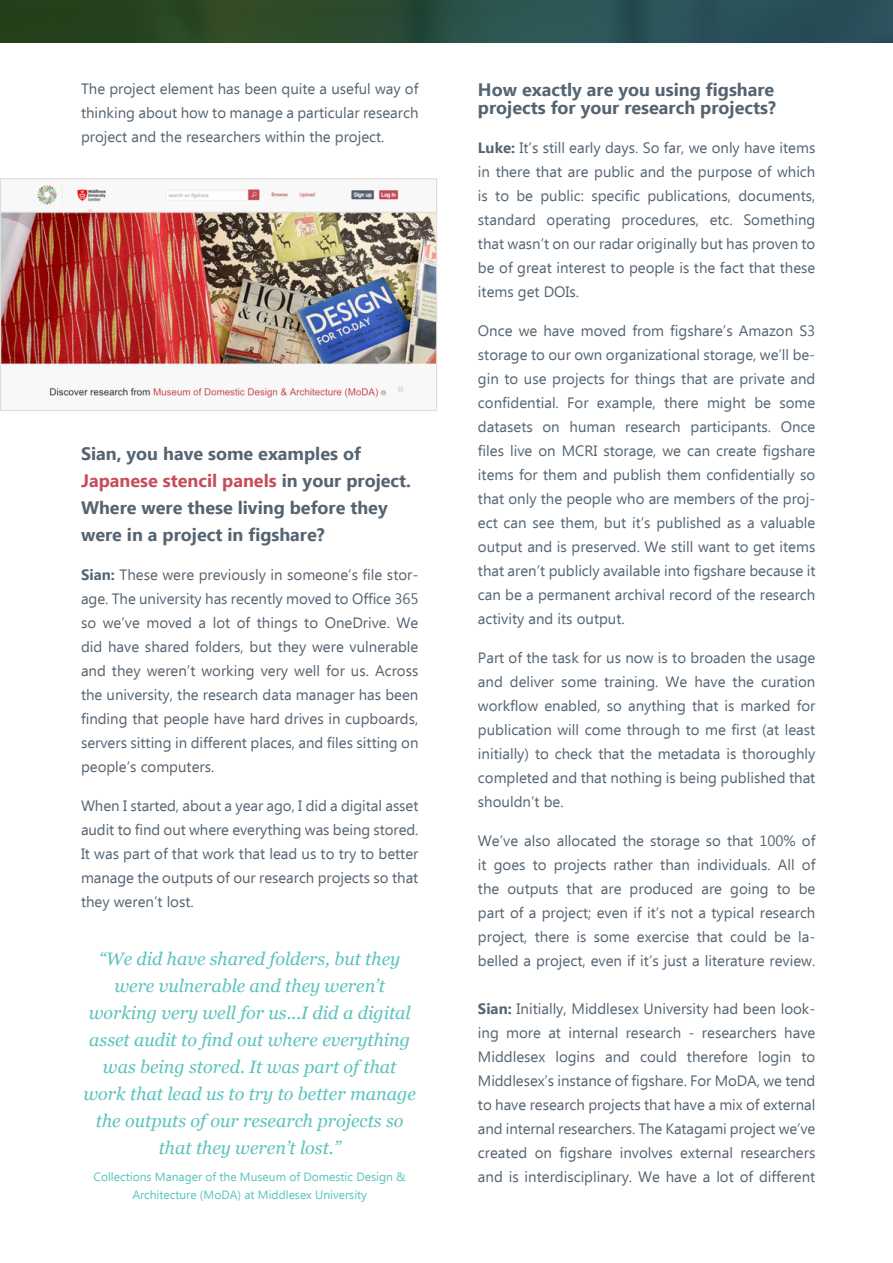
<style>
.page{position:relative;width:893px;height:1263px;background:#fff}
.page>*{position:absolute;margin:0;border:0;box-sizing:border-box;transform-origin:0 0}
.t1{font:italic 18px/27px "Georgia";color:#59c4bc;text-align:center}
.t2{font:700 18px/27px "Ebrima";color:#556471}
.t3{font:15px/24px "Ebrima";color:#556471;text-align:justify}
.t4{font:12px/18px "Ebrima";color:#59c4bc;text-align:center}
.s1{color:#c74d5a}
.s2{font-weight:700}
</style>
<div class="page">
<img style="left:0;top:0;width:893px;height:43px">
<img style="left:2px;top:184px;width:433px;height:214px">
<div style="left:0;top:178px;width:437px;height:233px;border:1px solid #ddddde"></div>
<p class="t3" style="left:81px;top:78px;width:339px">The project element has been quite a useful way of thinking about how to manage a particular research project and the researchers within the project.</p>
<p class="t2" style="left:81px;top:441px;width:332px">Sian, you have some examples of <span class="s1">Japanese stencil panels</span> in your project.<br>Where were these living before they were in a project in figshare?</p>
<p class="t3" style="left:81px;top:564px;width:339px"><span class="s2">Sian:</span> These were previously in someone’s file stor&shy;age. The university has recently moved to Office 365 so we’ve moved a lot of things to OneDrive. We did have shared folders, but they were vulnerable and they weren’t working very well for us. Across the university, the research data manager has been finding that people have hard drives in cupboards, servers sitting in different places, and files sitting on people’s computers.</p>
<p class="t3" style="left:81px;top:795px;width:339px">When I started, about a year ago, I did a digital asset audit to find out where everything was being stored.<br>It was part of that work that lead us to try to better manage the outputs of our research projects so that they weren’t lost.</p>
<p class="t1" style="left:83px;top:945px;width:334px">“We did have shared folders, but they were vulnerable and they weren’t working very well for us...I did a digital asset audit to find out where everything was being stored. It was part of that work that lead us to try to better manage the outputs of our research projects so that they weren’t lost.”</p>
<p class="t4" style="left:94px;top:1169px;width:314px">Collections Manager of the Museum of Domestic Design &amp;<br>Architecture (MoDA) at Middlesex University</p>
<p class="t2" style="left:478px;top:82px;width:299px;line-height:18px">How exactly are you using figshare projects for your research projects?</p>
<p class="t3" style="left:478px;top:137px;width:339px"><span class="s2">Luke:</span> It’s still early days. So far, we only have items in there that are public and the purpose of which is to be public: specific publications, documents, standard operating procedures, etc. Something that wasn’t on our radar originally but has proven to be of great interest to people is the fact that these items get DOIs.</p>
<p class="t3" style="left:478px;top:320px;width:339px">Once we have moved from figshare’s Amazon S3 storage to our own organizational storage, we’ll be&shy;gin to use projects for things that are private and confidential. For example, there might be some datasets on human research participants. Once files live on MCRI storage, we can create figshare items for them and publish them confidentially so that only the people who are members of the proj&shy;ect can see them, but it’s published as a valuable output and is preserved. We still want to get items that aren’t publicly available into figshare because it can be a permanent archival record of the research activity and its output.</p>
<p class="t3" style="left:478px;top:647px;width:339px">Part of the task for us now is to broaden the usage and deliver some training. We have the curation workflow enabled, so anything that is marked for publication will come through to me first (at least initially) to check that the metadata is thoroughly completed and that nothing is being published that shouldn’t be.</p>
<p class="t3" style="left:478px;top:830px;width:339px">We’ve also allocated the storage so that 100% of it goes to projects rather than individuals. All of the outputs that are produced are going to be part of a project; even if it’s not a typical research project, there is some exercise that could be la&shy;belled a project, even if it’s just a literature review.</p>
<p class="t3" style="left:478px;top:998px;width:339px"><span class="s2">Sian:</span> Initially, Middlesex University had been look&shy;ing more at internal research - researchers have Middlesex logins and could therefore login to Middlesex’s instance of figshare. For MoDA, we tend to have research projects that have a mix of external and internal researchers. The Katagami project we’ve created on figshare involves external researchers and is interdisciplinary. We have a lot of different</p>
</div>
